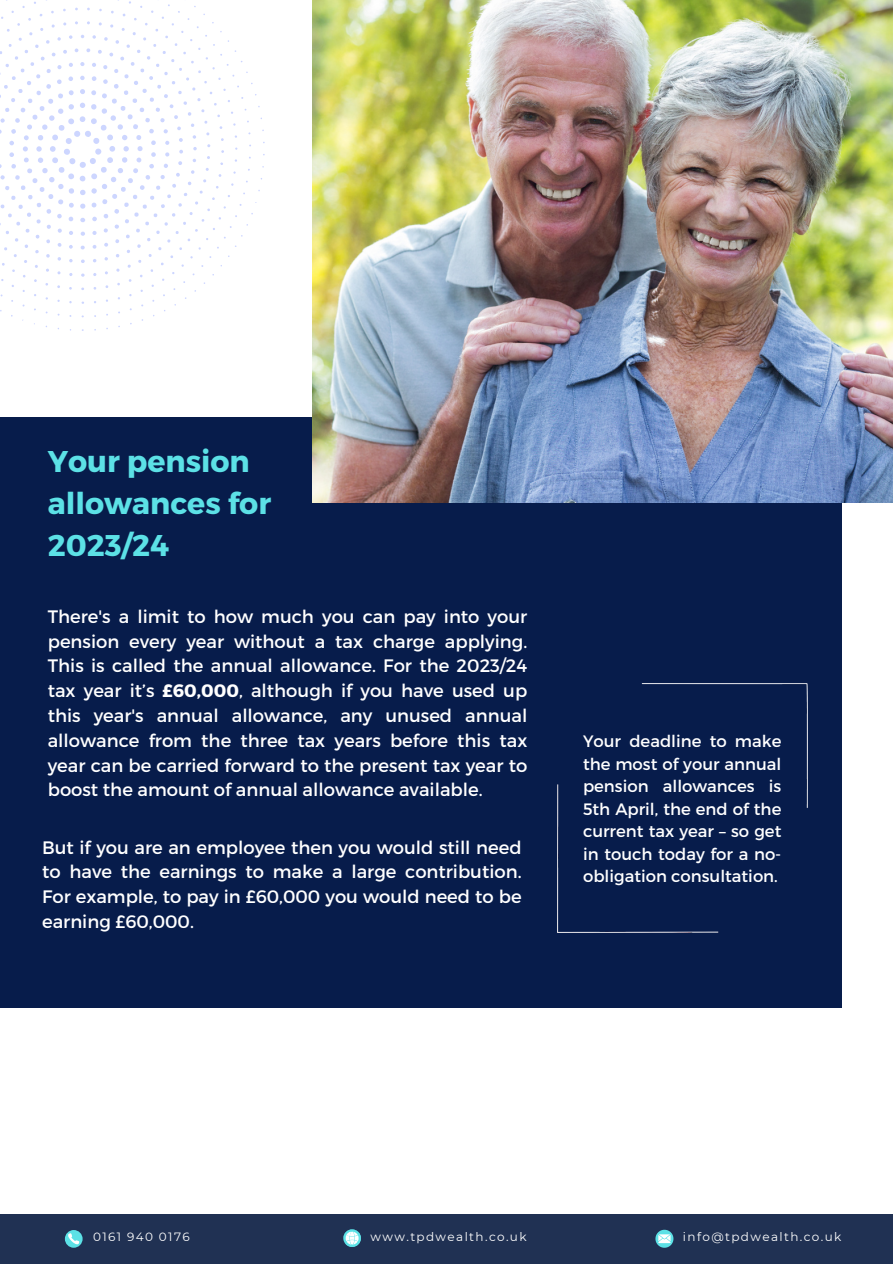
<style>
.page{position:relative;width:893px;height:1264px;background:#fff}
.page>*{position:absolute;margin:0;border:0;box-sizing:border-box;transform-origin:0 0}
.t1{font:700 30px/41.7px "Montserrat";color:#5ce1e6}
.t2{font:18px/24.8px "Montserrat";color:#fff;text-align:justify}
.t3{font:16.5px/22.5px "Montserrat";color:#fff;text-align:justify}
.t4{font:12px "Montserrat";letter-spacing:.115em;color:#fff}
.s1{font-weight:700}
</style>
<div class="page">
<div style="left:0;top:1213px;width:892px;height:50px;background:#203153"></div>
<svg style="left:655px;top:1229px;width:18px;height:18px"></svg>
<svg style="left:343px;top:1229px;width:18px;height:17px"></svg>
<svg style="left:65px;top:1229px;width:18px;height:18px"></svg>
<svg style="left:68px;top:1232px;width:11px;height:12px"></svg>
<div style="left:0;top:417px;width:842px;height:591px;background:#071c4b"></div>
<img style="left:312px;top:0;width:580px;height:503px">
<img style="left:557px;top:683px;width:250px;height:249px">
<svg style="left:0;top:0;width:264px;height:331px"></svg>
<p class="t1" style="left:48px;top:439px;width:225px">Your pension allowances for<br>2023/24</p>
<p class="t2" style="left:48px;top:603px;width:481px">There's a limit to how much you can pay into your pension every year without a tax charge applying.<br>This is called the annual allowance. For the 2023/24 tax year it’s <span class="s1">£60,000</span>, although if you have used up this year's annual allowance, any unused annual allowance from the three tax years before this tax year can be carried forward to the present tax year to boost the amount of annual allowance available.</p>
<p class="t2" style="left:42px;top:834px;width:481px">But if you are an employee then you would still need to have the earnings to make a large contribution.<br>For example, to pay in £60,000 you would need to be earning £60,000.</p>
<p class="t3" style="left:583px;top:729px;width:200px">Your deadline to make the most of your annual pension allowances is 5th April, the end of the current tax year – so get in touch today for a no&shy;obligation consultation.</p>
<p class="t4" style="left:93px;top:1229px;width:98px">0161 940 0176</p>
<p class="t4" style="left:370px;top:1229px;width:157px">www.tpdwealth.co.uk</p>
<p class="t4" style="left:682px;top:1229px;width:160px">info@tpdwealth.co.uk</p>
</div>
